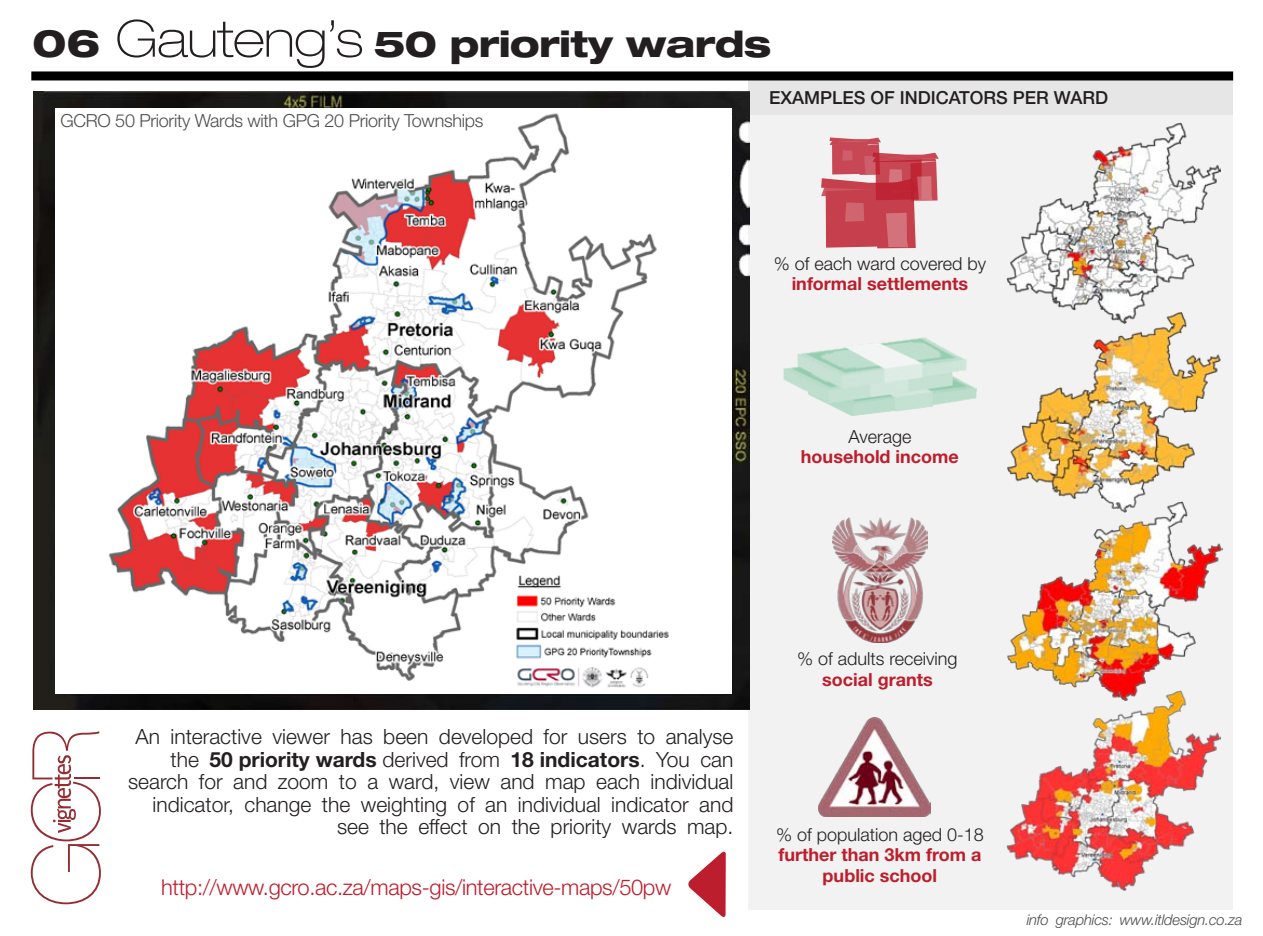
<style>
.page{position:relative;width:1263px;height:936px;background:#fff}
.page>*{position:absolute;margin:0;border:0;box-sizing:border-box;transform-origin:0 0}
.t1{font:800 expanded 36.15px "Helvetica Neue LT Std";letter-spacing:-.015em;color:#231f20}
.t2{font:300 21.9px "Helvetica Neue LT Std";letter-spacing:-.015em;color:#bd1e2d}
.t3{font:300 21px/22.5px "Helvetica Neue";color:#231f20;text-align:right}
.t4{font:700 18px/20.2px "Helvetica Neue LT Std";color:#bd1e2d;text-align:center}
.t5{font:300 18px "Helvetica Neue LT Std";color:#231f20}
.t6{font:300 18px "Helvetica Neue LT Std";letter-spacing:-.015em;color:#4d4d4d}
.t7{font:500 18px "Helvetica Neue LT Std";color:#231f20}
.t8{font:italic 300 14.85px "Helvetica Neue";letter-spacing:-.015em;color:#4d4d4d}
.s1{font-size:38.25px}
.s2{font-weight:100;font-size:51px}
.s3{font-weight:700}
</style>
<div class="page">
<div style="left:748px;top:80px;width:485px;height:829px;background:#f2f2f2"></div>
<div style="left:748px;top:80px;width:485px;height:35px;background:#e6e6e6"></div>
<svg style="left:821px;top:137px;width:118px;height:111px"></svg>
<img style="left:1007px;top:123px;width:214px;height:189px">
<img style="left:783px;top:337px;width:194px;height:79px">
<img style="left:1007px;top:312px;width:214px;height:189px">
<img style="left:1007px;top:501px;width:215px;height:189px">
<img style="left:832px;top:517px;width:96px;height:125px">
<img style="left:1007px;top:690px;width:214px;height:200px">
<img style="left:819px;top:717px;width:111px;height:99px">
<div style="left:31px;top:71px;width:1202px;height:9px;background:#000"></div>
<img style="left:34px;top:92px;width:715px;height:617px">
<div style="left:56px;top:108px;width:676px;height:585px;background:#fff"></div>
<svg style="left:31px;top:731px;width:70px;height:173px"></svg>
<svg style="left:688px;top:851px;width:38px;height:66px"></svg>
<img style="left:109px;top:113px;width:548px;height:568px">
<img style="left:514px;top:574px;width:155px;height:114px">
<h1 class="t1" style="left:33px;top:21px;width:740px"><span class="s1">06</span> <span class="s2">Gauteng’s</span> 50 priority wards</h1>
<p class="t6" style="left:60px;top:110px;width:425px">GCRO 50 Priority Wards with GPG 20 Priority Townships</p>
<p class="t7" style="left:769px;top:86px;width:340px">EXAMPLES OF INDICATORS PER WARD</p>
<p class="t5" style="left:774px;top:252px;width:214px">% of each ward covered by</p>
<p class="t4" style="left:792px;top:273px;width:178px">informal settlements</p>
<p class="t5" style="left:848px;top:425px;width:65px">Average</p>
<p class="t4" style="left:801px;top:446px;width:159px">household income</p>
<p class="t3" style="left:128px;top:724px;width:607px">An interactive viewer has been developed for users to analyse the <span class="s3">50 priority wards</span> derived from <span class="s3">18 indicators</span>. You can search for and zoom to a ward, view and map each individual indicator, change the weighting of an individual indicator and see the effect on the priority wards map.</p>
<p class="t2" style="left:161px;top:873px;width:512px">http://www.gcro.ac.za/maps-gis/interactive-maps/50pw</p>
<p class="t5" style="left:797px;top:647px;width:162px">% of adults receiving</p>
<p class="t4" style="left:822px;top:668px;width:112px">social grants</p>
<p class="t5" style="left:776px;top:823px;width:209px">% of population aged 0-18</p>
<p class="t4" style="left:778px;top:844px;width:205px">further than 3km from a public school</p>
<p class="t8" style="left:1027px;top:910px;width:217px">info graphics: www.itldesign.co.za</p>
</div>
